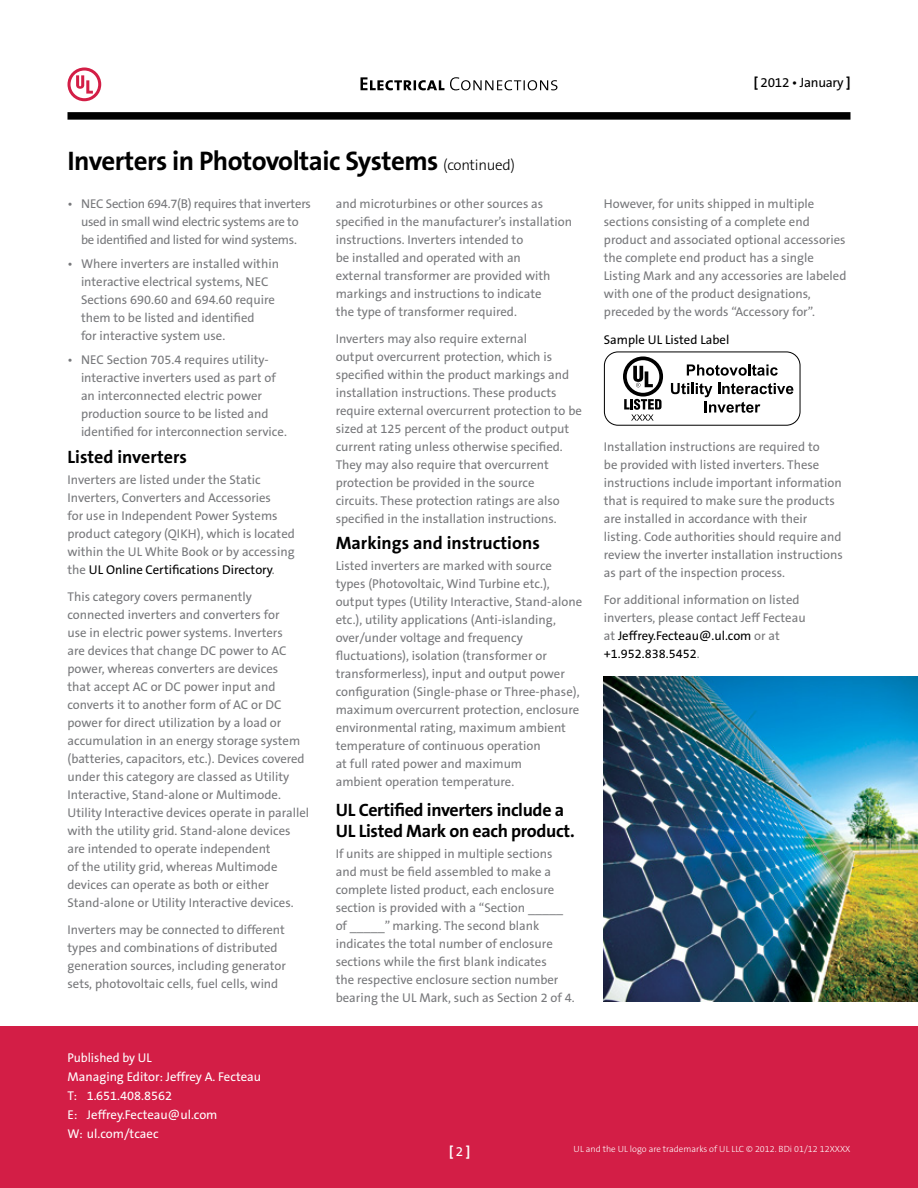
<style>
.page{position:relative;width:918px;height:1188px;background:#fff}
.page>*{position:absolute;margin:0;border:0;box-sizing:border-box;transform-origin:0 0}
.t1{font:700 27px "The Sans B7";letter-spacing:-.02em;color:#000}
.t2{font:700 18px/21px "The Sans B7";letter-spacing:-.015em;color:#000}
.t3{font:13.5px "The Sans B5 Plain";letter-spacing:-.02em;color:#000}
.t4{font:700 13.5px "The Sans B7";color:#fff}
.t5{font:12.75px/18px "The Sans B5 Plain";color:#77787b}
.t6{font:12.75px/18px "The Sans B5 Plain";letter-spacing:-.02em;color:#77787b;text-align:center}
.t7{font:12.75px/18.8px "The Sans B5 Plain";color:#fff}
.t8{font:12.75px "The Sans B5 Plain";color:#000}
.t9{font:300 9px "The Sans B3";color:#fff}
.s1{font-family:"The Sans B7";font-weight:700}
.s2{font-family:"The Sans B3";font-weight:300;font-size:15px}
.s3{color:#000}
.s4{font-family:"The Sans B5 Plain";font-weight:400}
</style>
<div class="page">
<div style="left:0;top:1026px;width:918px;height:162px;background:#d31e46"></div>
<div style="left:68px;top:112px;width:782px;height:8px;background:#000"></div>
<svg style="left:68px;top:67px;width:33px;height:34px"></svg>
<svg style="left:361px;top:77px;width:196px;height:13px"></svg>
<svg style="left:604px;top:351px;width:197px;height:75px"></svg>
<img style="left:604px;top:676px;width:314px;height:326px">
<p class="t3" style="left:754px;top:76px;width:98px"><span class="s1">[</span> 2012 • January <span class="s1">]</span></p>
<h1 class="t1" style="left:68px;top:146px;width:449px">Inverters in Photovoltaic Systems <span class="s2">(continued)</span></h1>
<p class="t6" style="left:68px;top:195px;width:245px">• NEC Section 694.7(B) requires that inverters used in small wind electric systems are to<br>be identified and listed for wind systems.</p>
<p class="t5" style="left:81px;top:255px;width:200px;text-indent:-14px">• Where inverters are installed within interactive electrical systems, NEC Sections 690.60 and 694.60 require them to be listed and identified<br>for interactive system use.</p>
<p class="t5" style="left:81px;top:351px;width:207px;text-indent:-14px">• NEC Section 705.4 requires utility&shy;interactive inverters used as part of an interconnected electric power production source to be listed and identified for interconnection service.</p>
<h2 class="t2" style="left:68px;top:447px;width:121px">Listed inverters</h2>
<p class="t5" style="left:68px;top:471px;width:229px">Inverters are listed under the Static Inverters, Converters and Accessories<br>for use in Independent Power Systems product category (QIKH), which is located within the UL White Book or by accessing the <span class="s3">UL Online Certifications Directory</span>.</p>
<p class="t5" style="left:68px;top:588px;width:243px">This category covers permanently connected inverters and converters for<br>use in electric power systems. Inverters<br>are devices that change DC power to AC power, whereas converters are devices<br>that accept AC or DC power input and converts it to another form of AC or DC power for direct utilization by a load or accumulation in an energy storage system (batteries, capacitors, etc.). Devices covered under this category are classed as Utility Interactive, Stand-alone or Multimode.<br>Utility Interactive devices operate in parallel with the utility grid. Stand-alone devices are intended to operate independent<br>of the utility grid, whereas Multimode devices can operate as both or either Stand-alone or Utility Interactive devices.</p>
<p class="t5" style="left:68px;top:921px;width:220px">Inverters may be connected to different types and combinations of distributed generation sources, including generator sets, photovoltaic cells, fuel cells, wind</p>
<p class="t7" style="left:68px;top:1049px;width:195px">Published by UL<br>Managing Editor: Jeffrey A. Fecteau<br>T: 1.651.408.8562<br>E: Jeffrey.Fecteau@ul.com<br>W: ul.com/tcaec</p>
<p class="t5" style="left:336px;top:195px;width:238px">and microturbines or other sources as specified in the manufacturer’s installation instructions. Inverters intended to<br>be installed and operated with an<br>external transformer are provided with markings and instructions to indicate<br>the type of transformer required.</p>
<p class="t5" style="left:336px;top:330px;width:248px">Inverters may also require external<br>output overcurrent protection, which is specified within the product markings and installation instructions. These products require external overcurrent protection to be sized at 125 percent of the product output current rating unless otherwise specified.<br>They may also require that overcurrent protection be provided in the source<br>circuits. These protection ratings are also specified in the installation instructions.</p>
<h2 class="t2" style="left:336px;top:533px;width:206px">Markings and instructions</h2>
<p class="t5" style="left:336px;top:558px;width:248px">Listed inverters are marked with source types (Photovoltaic, Wind Turbine etc.), output types (Utility Interactive, Stand-alone etc.), utility applications (Anti-islanding, over/under voltage and frequency fluctuations), isolation (transformer or transformerless), input and output power configuration (Single-phase or Three-phase), maximum overcurrent protection, enclosure environmental rating, maximum ambient temperature of continuous operation<br>at full rated power and maximum<br>ambient operation temperature.</p>
<h2 class="t2" style="left:336px;top:800px;width:241px">UL Certified inverters include a<br>UL Listed Mark on each product.</h2>
<p class="t5" style="left:336px;top:845px;width:240px">If units are shipped in multiple sections and must be field assembled to make a complete listed product, each enclosure section is provided with a “Section _____ of _____” marking. The second blank indicates the total number of enclosure sections while the first blank indicates<br>the respective enclosure section number bearing the UL Mark, such as Section 2 of 4.</p>
<p class="t5" style="left:604px;top:195px;width:244px">However, for units shipped in multiple sections consisting of a complete end product and associated optional accessories the complete end product has a single Listing Mark and any accessories are labeled with one of the product designations, preceded by the words “Accessory for”.</p>
<p class="t8" style="left:604px;top:333px;width:127px">Sample UL Listed Label</p>
<p class="t5" style="left:604px;top:438px;width:240px">Installation instructions are required to<br>be provided with listed inverters. These instructions include important information that is required to make sure the products are installed in accordance with their listing. Code authorities should require and review the inverter installation instructions as part of the inspection process.</p>
<p class="t5" style="left:604px;top:591px;width:203px">For additional information on listed inverters, please contact Jeff Fecteau at <span class="s3">Jeffrey.Fecteau@.ul.com</span> or at <span class="s3">+1.952.838.5452</span>.</p>
<p class="t4" style="left:449px;top:1144px;width:23px">[ <span class="s4">2</span> ]</p>
<p class="t9" style="left:574px;top:1145px;width:278px">UL and the UL logo are trademarks of UL LLC © 2012. BDi 01/12 12XXXX</p>
</div>
